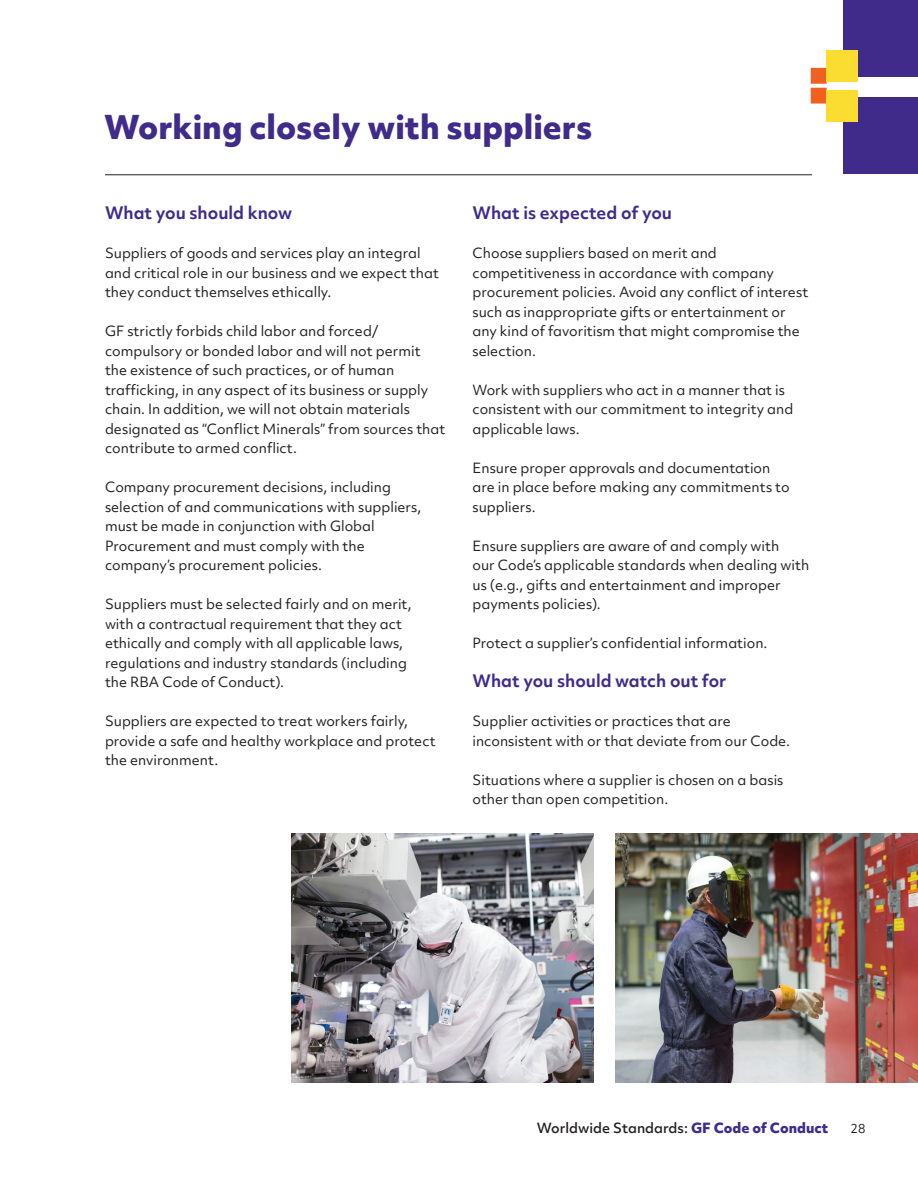
<style>
.page{position:relative;width:918px;height:1188px;background:#fff}
.page>*{position:absolute;margin:0;border:0;box-sizing:border-box;transform-origin:0 0}
.t1{font:800 31.5px "Objektiv Mk 2";color:#402b8b}
.t2{font:700 16.5px "Objektiv Mk 2";color:#402b8b}
.t3{font:13.5px/19.5px "Objektiv Mk 2";color:#231f20}
.t4{font:500 13.5px "Objektiv Mk 2";color:#231f20}
.t5{font:12px "Objektiv Mk 2";color:#231f20}
.s1{font-weight:800;color:#402b8b}
</style>
<div class="page">
<hr style="left:105px;top:175px;width:707px;height:1px;background:#231f20">
<img style="left:292px;top:834px;width:302px;height:248px">
<img style="left:616px;top:834px;width:302px;height:248px">
<div style="left:843px;top:97px;width:75px;height:77px;background:#402b8b"></div>
<div style="left:843px;top:0;width:75px;height:77px;background:#402b8b"></div>
<svg style="left:810px;top:68px;width:17px;height:36px"></svg>
<div style="left:827px;top:50px;width:31px;height:32px;background:#fbdc31"></div>
<div style="left:827px;top:90px;width:31px;height:32px;background:#fbdc31"></div>
<h1 class="t1" style="left:104px;top:105px;width:490px">Working closely with suppliers</h1>
<p class="t2" style="left:105px;top:201px;width:189px">What you should know</p>
<p class="t3" style="left:105px;top:243px;width:335px">Suppliers of goods and services play an integral and critical role in our business and we expect that they conduct themselves ethically.</p>
<p class="t3" style="left:105px;top:321px;width:342px">GF strictly forbids child labor and forced/ compulsory or bonded labor and will not permit the existence of such practices, or of human trafficking, in any aspect of its business or supply chain. In addition, we will not obtain materials designated as “Conflict Minerals” from sources that contribute to armed conflict.</p>
<p class="t3" style="left:105px;top:477px;width:318px">Company procurement decisions, including selection of and communications with suppliers, must be made in conjunction with Global Procurement and must comply with the company’s procurement policies.</p>
<p class="t3" style="left:105px;top:594px;width:308px">Suppliers must be selected fairly and on merit, with a contractual requirement that they act ethically and comply with all applicable laws, regulations and industry standards (including the RBA Code of Conduct).</p>
<p class="t3" style="left:105px;top:711px;width:332px">Suppliers are expected to treat workers fairly, provide a safe and healthy workplace and protect the environment.</p>
<p class="t2" style="left:472px;top:201px;width:201px">What is expected of you</p>
<p class="t3" style="left:472px;top:243px;width:337px">Choose suppliers based on merit and competitiveness in accordance with company procurement policies. Avoid any conflict of interest such as inappropriate gifts or entertainment or any kind of favoritism that might compromise the selection.</p>
<p class="t3" style="left:472px;top:380px;width:322px">Work with suppliers who act in a manner that is consistent with our commitment to integrity and applicable laws.</p>
<p class="t3" style="left:472px;top:458px;width:319px">Ensure proper approvals and documentation are in place before making any commitments to suppliers.</p>
<p class="t3" style="left:472px;top:536px;width:338px">Ensure suppliers are aware of and comply with<br>our Code’s applicable standards when dealing with us (e.g., gifts and entertainment and improper payments policies).</p>
<p class="t3" style="left:472px;top:633px;width:296px">Protect a supplier’s confidential information.</p>
<p class="t2" style="left:472px;top:669px;width:255px">What you should watch out for</p>
<p class="t3" style="left:472px;top:711px;width:319px">Supplier activities or practices that are inconsistent with or that deviate from our Code.</p>
<p class="t3" style="left:472px;top:770px;width:312px">Situations where a supplier is chosen on a basis other than open competition.</p>
<p class="t4" style="left:537px;top:1118px;width:293px">Worldwide Standards: <span class="s1">GF Code of Conduct</span></p>
<p class="t5" style="left:851px;top:1120px;width:16px">28</p>
</div>
